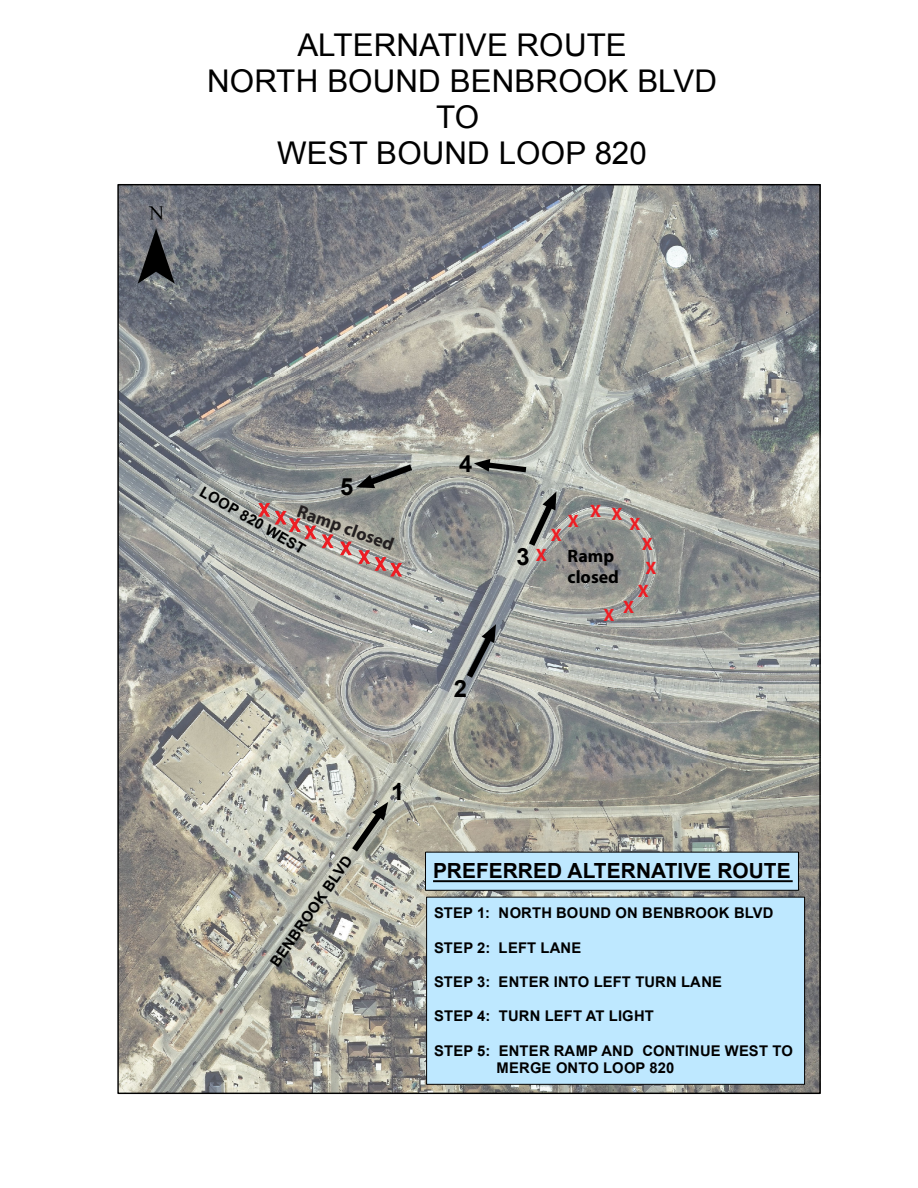
<style>
.page{position:relative;width:918px;height:1188px;background:#fff}
.page>*{position:absolute;margin:0;border:0;box-sizing:border-box;transform-origin:0 0}
.t1{font:112.35px "ESRI North";color:#000}
.t2{font:31.35px/36.3px "Arial";color:#000;text-align:center}
.t3{font:700 23.7px "Arial";color:#000}
.t4{font:700 20.85px "Arial";color:#000}
.t5{font:700 18px "Myriad Pro";color:#ee1d23}
.t6{font:700 18px/21.6px "Myriad Pro";color:#000}
.t7{font:700 18px "Myriad Pro";color:#231f20}
.t8{font:700 14.7px/17.2px "Arial";letter-spacing:.01em;color:#000}
</style>
<div class="page">
<img style="left:119px;top:186px;width:700px;height:906px">
<div style="left:426px;top:897px;width:379px;height:188px;background:#bee8ff;border:1px solid #000"></div>
<div style="left:425px;top:852px;width:374px;height:39px;background:#bee8ff;border:1px solid #000"></div>
<hr style="left:433px;top:880px;width:360px;height:2px;background:#000">
<svg style="left:257px;top:502px;width:146px;height:76px;background:#aea29c"></svg>
<svg style="left:349px;top:798px;width:45px;height:56px;background:#b7b8aa"></svg>
<svg style="left:525px;top:489px;width:38px;height:59px;background:#acb0ac"></svg>
<svg style="left:354px;top:461px;width:60px;height:33px;background:#9da09b"></svg>
<svg style="left:473px;top:457px;width:54px;height:19px"></svg>
<svg style="left:463px;top:621px;width:39px;height:59px;background:#9fa5a6"></svg>
<p class="t1" style="left:138px;top:179px;width:39px">¯</p>
<p class="t2" style="left:207px;top:27px;width:512px">ALTERNATIVE ROUTE<br>NORTH BOUND BENBROOK BLVD<br>TO<br>WEST BOUND LOOP 820</p>
<p class="t3" style="left:340px;top:471px;width:15px">5</p>
<p class="t8" style="left:205px;top:483px;width:120px;rotate:30deg">LOOP 820 WEST</p>
<p class="t7" style="left:302px;top:499px;width:103px;rotate:20deg">Ramp closed</p>
<p class="t3" style="left:459px;top:447px;width:15px">4</p>
<p class="t3" style="left:454px;top:672px;width:15px">2</p>
<p class="t5" style="left:590px;top:501px;width:34px">X X</p>
<p class="t5" style="left:568px;top:509px;width:13px">X</p>
<p class="t5" style="left:630px;top:512px;width:13px">X</p>
<p class="t5" style="left:551px;top:523px;width:13px">X</p>
<p class="t5" style="left:642px;top:532px;width:13px">X</p>
<p class="t3" style="left:516px;top:541px;width:15px">3</p>
<p class="t5" style="left:536px;top:543px;width:13px">X</p>
<p class="t6" style="left:568px;top:544px;width:53px">Ramp closed</p>
<p class="t5" style="left:646px;top:556px;width:13px">X</p>
<p class="t5" style="left:638px;top:579px;width:13px">X</p>
<p class="t5" style="left:604px;top:603px;width:13px">X</p>
<p class="t5" style="left:623px;top:595px;width:13px">X</p>
<p class="t8" style="left:267px;top:960px;width:133px;rotate:-55deg">BENBROOK BLVD</p>
<p class="t3" style="left:391px;top:776px;width:15px">1</p>
<p class="t4" style="left:433px;top:857px;width:359px">PREFERRED ALTERNATIVE ROUTE</p>
<p class="t8" style="left:434px;top:905px;width:341px">STEP 1: NORTH BOUND ON BENBROOK BLVD</p>
<p class="t8" style="left:434px;top:939px;width:149px">STEP 2: LEFT LANE</p>
<p class="t8" style="left:434px;top:974px;width:289px">STEP 3: ENTER INTO LEFT TURN LANE</p>
<p class="t8" style="left:434px;top:1008px;width:221px">STEP 4: TURN LEFT AT LIGHT</p>
<p class="t8" style="left:497px;top:1043px;width:298px;text-indent:-62px">STEP 5: ENTER RAMP AND CONTINUE WEST TO<br>MERGE ONTO LOOP 820</p>
</div>
